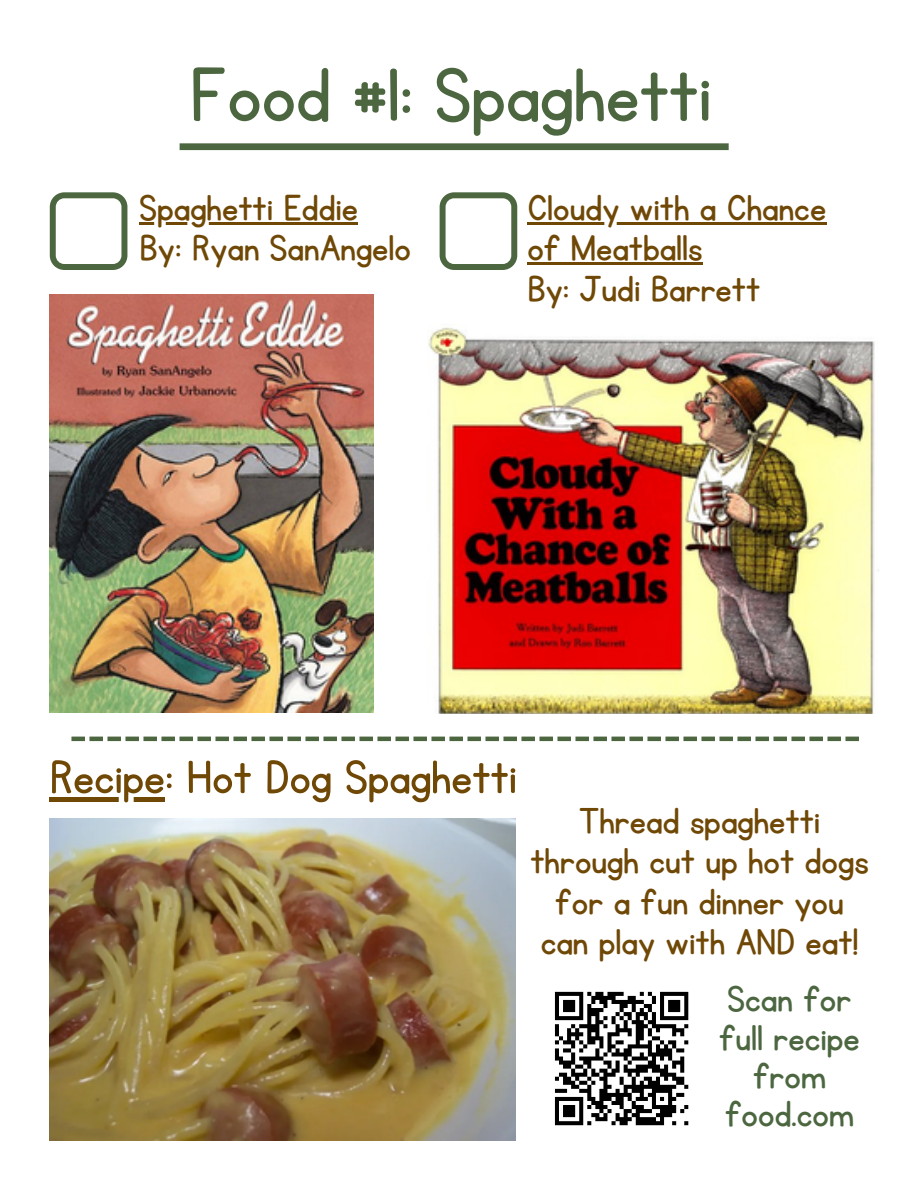
<style>
.page{position:relative;width:918px;height:1188px;background:#fff}
.page>*{position:absolute;margin:0;border:0;box-sizing:border-box;transform-origin:0 0}
.t1{font:87px "KG Primary Penmanship";color:#4c6740}
.t2{font:54px "KG Primary Penmanship";color:#704806}
.t3{font:42px/40.5px "KG Primary Penmanship";color:#704806}
.t4{font:42px/38.4px "KG Primary Penmanship";color:#4c6740;text-align:center}
</style>
<div class="page">
<div style="left:180px;top:143px;width:549px;height:7px;background:#4c6740"></div>
<img style="left:50px;top:294px;width:324px;height:419px">
<img style="left:428px;top:327px;width:451px;height:386px">
<svg style="left:50px;top:192px;width:77px;height:78px"></svg>
<hr style="left:140px;top:222px;width:218px;height:2px;background:#704806">
<svg style="left:440px;top:192px;width:77px;height:78px"></svg>
<svg style="left:554px;top:991px;width:135px;height:135px"></svg>
<img style="left:50px;top:819px;width:466px;height:322px">
<hr style="left:71px;top:737px;width:14px;height:4px;background:#4c6740">
<hr style="left:89px;top:737px;width:14px;height:4px;background:#4c6740">
<hr style="left:107px;top:737px;width:14px;height:4px;background:#4c6740">
<hr style="left:125px;top:737px;width:14px;height:4px;background:#4c6740">
<hr style="left:143px;top:737px;width:14px;height:4px;background:#4c6740">
<hr style="left:161px;top:737px;width:14px;height:4px;background:#4c6740">
<hr style="left:179px;top:737px;width:14px;height:4px;background:#4c6740">
<hr style="left:197px;top:737px;width:14px;height:4px;background:#4c6740">
<hr style="left:215px;top:737px;width:14px;height:4px;background:#4c6740">
<hr style="left:233px;top:737px;width:14px;height:4px;background:#4c6740">
<hr style="left:251px;top:737px;width:14px;height:4px;background:#4c6740">
<hr style="left:269px;top:737px;width:14px;height:4px;background:#4c6740">
<hr style="left:287px;top:737px;width:14px;height:4px;background:#4c6740">
<hr style="left:305px;top:737px;width:14px;height:4px;background:#4c6740">
<hr style="left:323px;top:737px;width:14px;height:4px;background:#4c6740">
<hr style="left:341px;top:737px;width:14px;height:4px;background:#4c6740">
<hr style="left:359px;top:737px;width:14px;height:4px;background:#4c6740">
<hr style="left:377px;top:737px;width:14px;height:4px;background:#4c6740">
<hr style="left:395px;top:737px;width:14px;height:4px;background:#4c6740">
<hr style="left:413px;top:737px;width:14px;height:4px;background:#4c6740">
<hr style="left:431px;top:737px;width:14px;height:4px;background:#4c6740">
<hr style="left:449px;top:737px;width:14px;height:4px;background:#4c6740">
<hr style="left:467px;top:737px;width:14px;height:4px;background:#4c6740">
<hr style="left:485px;top:737px;width:14px;height:4px;background:#4c6740">
<hr style="left:503px;top:737px;width:14px;height:4px;background:#4c6740">
<hr style="left:521px;top:737px;width:14px;height:4px;background:#4c6740">
<hr style="left:539px;top:737px;width:14px;height:4px;background:#4c6740">
<hr style="left:557px;top:737px;width:14px;height:4px;background:#4c6740">
<hr style="left:575px;top:737px;width:14px;height:4px;background:#4c6740">
<hr style="left:593px;top:737px;width:14px;height:4px;background:#4c6740">
<hr style="left:611px;top:737px;width:14px;height:4px;background:#4c6740">
<hr style="left:629px;top:737px;width:14px;height:4px;background:#4c6740">
<hr style="left:647px;top:737px;width:14px;height:4px;background:#4c6740">
<hr style="left:665px;top:737px;width:14px;height:4px;background:#4c6740">
<hr style="left:683px;top:737px;width:14px;height:4px;background:#4c6740">
<hr style="left:701px;top:737px;width:14px;height:4px;background:#4c6740">
<hr style="left:719px;top:737px;width:14px;height:4px;background:#4c6740">
<hr style="left:737px;top:737px;width:14px;height:4px;background:#4c6740">
<hr style="left:755px;top:737px;width:14px;height:4px;background:#4c6740">
<hr style="left:773px;top:737px;width:14px;height:4px;background:#4c6740">
<hr style="left:791px;top:737px;width:14px;height:4px;background:#4c6740">
<hr style="left:809px;top:737px;width:14px;height:4px;background:#4c6740">
<hr style="left:827px;top:737px;width:14px;height:4px;background:#4c6740">
<hr style="left:845px;top:737px;width:14px;height:4px;background:#4c6740">
<hr style="left:527px;top:222px;width:299px;height:2px;background:#704806">
<hr style="left:527px;top:263px;width:176px;height:2px;background:#704806">
<div style="left:50px;top:797px;width:115px;height:5px;background:#704806"></div>
<h1 class="t1" style="left:189px;top:53px;width:524px">Food #1: Spaghetti</h1>
<p class="t3" style="left:140px;top:189px;width:220px">Spaghetti Eddie</p>
<p class="t3" style="left:140px;top:229px;width:273px">By: Ryan SanAngelo</p>
<p class="t3" style="left:527px;top:189px;width:300px">Cloudy with a Chance of Meatballs</p>
<p class="t3" style="left:527px;top:270px;width:234px">By: Judi Barrett</p>
<p class="t2" style="left:50px;top:751px;width:468px">Recipe: Hot Dog Spaghetti</p>
<h2 class="t3" style="left:531px;top:802px;width:340px;text-align:center">Thread spaghetti through cut up hot dogs for a fun dinner you can play with AND eat!</h2>
<p class="t4" style="left:719px;top:981px;width:142px">Scan for full recipe from food.com</p>
</div>
